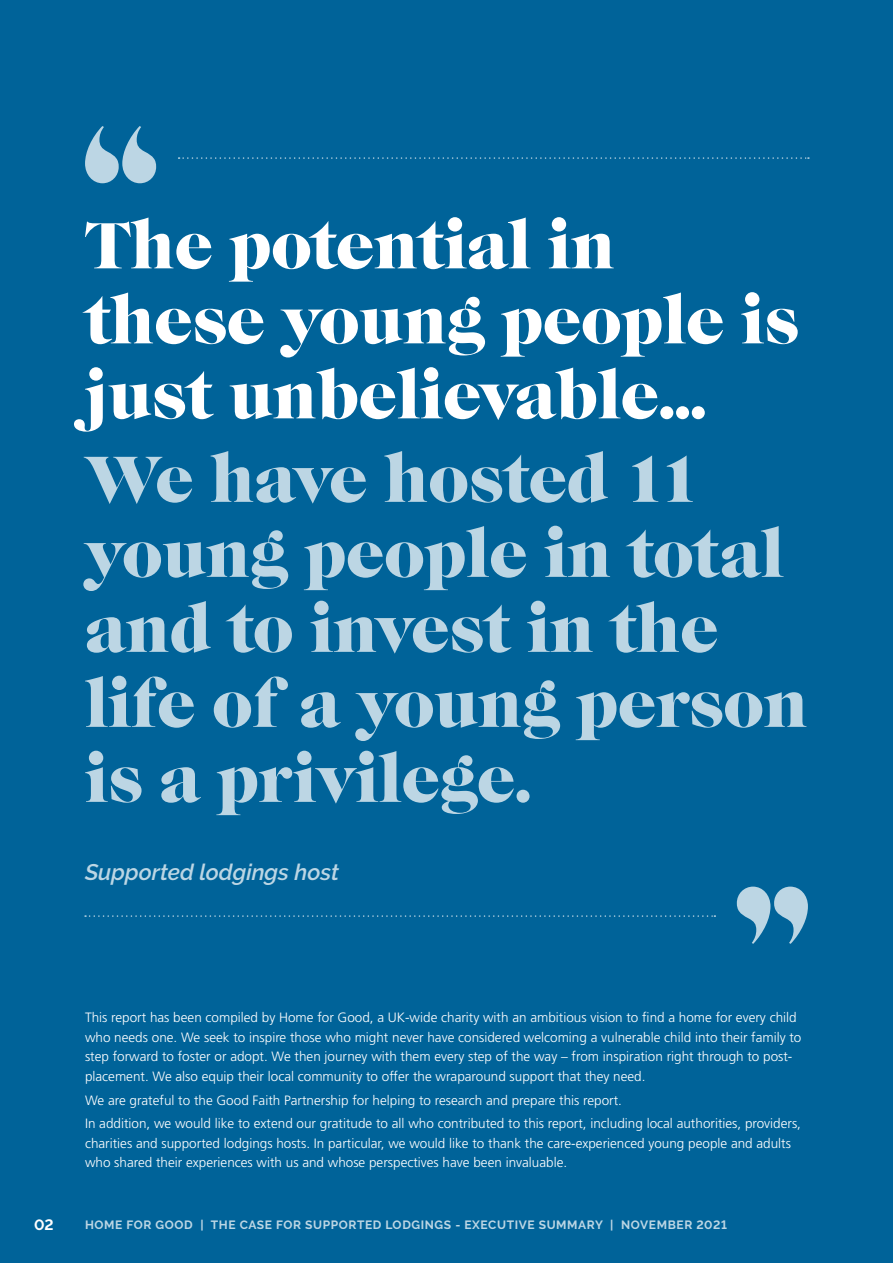
<style>
.page{position:relative;width:893px;height:1263px;background:#006399}
.page>*{position:absolute;margin:0;border:0;box-sizing:border-box;transform-origin:0 0}
.t1{font:67.5px/75px "Caslon Graphique";color:#bcd6e4}
.t2{font:67.5px/75px "Caslon Graphique";color:#fff}
.t3{font:italic 600 22.5px "Raleway";color:#bcd6e4}
.t4{font:700 15px "Raleway";color:#fff}
.t5{font:300 13.5px/19.5px "Frutiger LT Std";color:#fff}
.t6{font:700 12px "Raleway";letter-spacing:.05em;color:#bcd6e4}
</style>
<div class="page">
<svg style="left:85px;top:126px;width:71px;height:57px"></svg>
<svg style="left:737px;top:886px;width:71px;height:58px"></svg>
<svg style="left:179px;top:157px;width:630px;height:2px"></svg>
<svg style="left:85px;top:915px;width:630px;height:2px"></svg>
<h1 class="t2" style="left:85px;top:208px;width:715px">The potential in these young people is just unbelievable...</h1>
<h1 class="t1" style="left:85px;top:442px;width:724px">We have hosted 11 young people in total and to invest in the life of a young person is a privilege.</h1>
<h2 class="t3" style="left:85px;top:859px;width:256px">Supported lodgings host</h2>
<p class="t5" style="left:85px;top:1008px;width:718px">This report has been compiled by Home for Good, a UK-wide charity with an ambitious vision to find a home for every child who needs one. We seek to inspire those who might never have considered welcoming a vulnerable child into their family to step forward to foster or adopt. We then journey with them every step of the way – from inspiration right through to post&shy;placement. We also equip their local community to offer the wraparound support that they need.</p>
<p class="t5" style="left:85px;top:1088px;width:717px;line-height:23.7px">We are grateful to the Good Faith Partnership for helping to research and prepare this report.<br>In addition, we would like to extend our gratitude to all who contributed to this report, including local authorities, providers,</p>
<p class="t5" style="left:85px;top:1133px;width:707px">charities and supported lodgings hosts. In particular, we would like to thank the care-experienced young people and adults who shared their experiences with us and whose perspectives have been invaluable.</p>
<p class="t4" style="left:34px;top:1216px;width:21px">02</p>
<p class="t6" style="left:85px;top:1218px;width:643px">HOME FOR GOOD | THE CASE FOR SUPPORTED LODGINGS - EXECUTIVE SUMMARY | NOVEMBER 2021</p>
</div>
